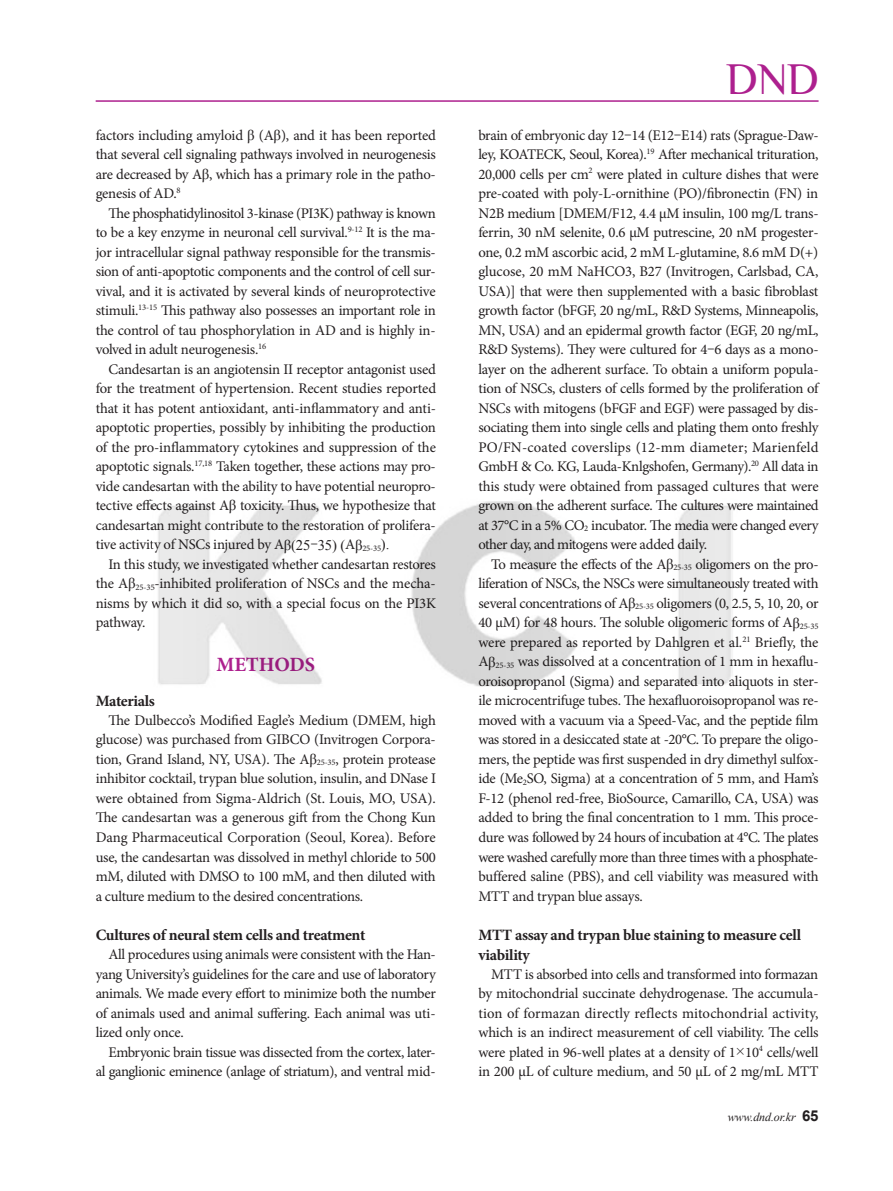
<style>
.page{position:relative;width:893px;height:1191px;background:#fff}
.page>*{position:absolute;margin:0;border:0;box-sizing:border-box;transform-origin:0 0}
.t1{font:45px "Philosopher";color:#ad208e}
.t2{font:700 20.25px "Minion Pro";letter-spacing:-.01em;color:#ad208e}
.t3{font:700 15.75px/19.5px "Minion Pro";letter-spacing:-.02em;color:#231f20}
.t4{font:14.7px/19.5px "Minion Pro";letter-spacing:-.02em;color:#231f20;text-align:justify}
.t5{font:italic 12px "Times New Roman";letter-spacing:-.01em;color:#231f20}
.s1{font-family:"Times New Roman"}
.s2{font-family:"Garamond"}
.s3{font-family:"Arial";font-weight:700;font-style:normal;font-size:15px}
</style>
<div class="page">
<hr style="left:96px;top:100px;width:723px;height:2px;background:#ad208e">
<img style="left:158px;top:501px;width:575px;height:186px">
<p class="t4" style="left:96px;top:125px;width:342px">factors including amyloid <span class="s1">β</span> (A<span class="s1">β</span>), and it has been reported that several cell signaling pathways involved in neurogenesis are decreased by A<span class="s1">β</span>, which has a primary role in the patho&shy;genesis of AD.<sup>8</sup></p>
<p class="t4" style="left:96px;top:203px;width:342px;text-indent:13px">The phosphatidylinositol 3-kinase (PI3K) pathway is known to be a key enzyme in neuronal cell survival.<sup>9-12</sup> It is the ma&shy;jor intracellular signal pathway responsible for the transmis&shy;sion of anti-apoptotic components and the control of cell sur&shy;vival, and it is activated by several kinds of neuroprotective stimuli.<sup>13-15</sup> This pathway also possesses an important role in the control of tau phosphorylation in AD and is highly in&shy;volved in adult neurogenesis.<sup>16</sup></p>
<p class="t4" style="left:96px;top:359px;width:342px;text-indent:13px">Candesartan is an angiotensin II receptor antagonist used for the treatment of hypertension. Recent studies reported that it has potent antioxidant, anti-inflammatory and anti&shy;apoptotic properties, possibly by inhibiting the production of the pro-inflammatory cytokines and suppression of the apoptotic signals.<sup>17,18</sup> Taken together, these actions may pro&shy;vide candesartan with the ability to have potential neuropro&shy;tective effects against A<span class="s1">β</span> toxicity. Thus, we hypothesize that candesartan might contribute to the restoration of prolifera&shy;tive activity of NSCs injured by A<span class="s1">β(25</span>–<span class="s1">35) (</span>A<span class="s1">β</span><sub>25-35</sub><span class="s1">).</span></p>
<p class="t4" style="left:96px;top:554px;width:342px;text-indent:13px">In this study, we investigated whether candesartan restores the A<span class="s1">β</span><sub>25-35</sub>-inhibited proliferation of NSCs and the mecha&shy;nisms by which it did so, with a special focus on the PI3K pathway.</p>
<h2 class="t2" style="left:216px;top:650px;width:100px">METHODS</h2>
<p class="t3" style="left:96px;top:691px;width:61px">Materials</p>
<p class="t4" style="left:96px;top:710px;width:342px;text-indent:13px">The Dulbecco’s Modified Eagle’s Medium (DMEM, high glucose) was purchased from GIBCO (Invitrogen Corpora&shy;tion, Grand Island, NY, USA). The A<span class="s1">β</span><sub>25-35</sub>, protein protease inhibitor cocktail, trypan blue solution, insulin, and DNase I were obtained from Sigma-Aldrich (St. Louis, MO, USA).<br>The candesartan was a generous gift from the Chong Kun Dang Pharmaceutical Corporation (Seoul, Korea). Before use, the candesartan was dissolved in methyl chloride to 500 mM, diluted with DMSO to 100 mM, and then diluted with a culture medium to the desired concentrations.</p>
<p class="t3" style="left:96px;top:925px;width:271px">Cultures of neural stem cells and treatment</p>
<p class="t4" style="left:96px;top:944px;width:342px;text-indent:13px">All procedures using animals were consistent with the Han&shy;yang University’s guidelines for the care and use of laboratory animals. We made every effort to minimize both the number of animals used and animal suffering. Each animal was uti&shy;lized only once.</p>
<p class="t4" style="left:96px;top:1042px;width:342px;text-align:right">Embryonic brain tissue was dissected from the cortex, later&shy;al ganglionic eminence (anlage of striatum), and ventral mid-</p>
<h1 class="t1" style="left:726px;top:55px;width:94px">DND</h1>
<p class="t4" style="left:478px;top:125px;width:342px">brain of embryonic day 12–14 (E12–E14) rats (Sprague-Daw&shy;ley, KOATECK, Seoul, Korea).<sup>19</sup> After mechanical trituration, 20,000 cells per cm<sup>2</sup> were plated in culture dishes that were pre-coated with poly-L-ornithine (PO)/fibronectin (FN) in N2B medium [DMEM/F12, 4.4 μM insulin, 100 mg/L trans&shy;ferrin, 30 nM selenite, 0.6 μM putrescine, 20 nM progester&shy;one, 0.2 mM ascorbic acid, 2 mM L-glutamine, 8.6 mM D(+) glucose, 20 mM NaHCO3, B27 (Invitrogen, Carlsbad, CA, USA)] that were then supplemented with a basic fibroblast growth factor (bFGF, 20 ng/mL, R&amp;D Systems, Minneapolis, MN, USA) and an epidermal growth factor (EGF, 20 ng/mL, R&amp;D Systems). They were cultured for 4–6 days as a mono&shy;layer on the adherent surface. To obtain a uniform popula&shy;tion of NSCs, clusters of cells formed by the proliferation of NSCs with mitogens (bFGF and EGF) were passaged by dis&shy;sociating them into single cells and plating them onto freshly PO/FN-coated coverslips (12-mm diameter; Marienfeld GmbH &amp; Co. KG, Lauda-Knlgshofen, Germany).<sup>20</sup> All data in this study were obtained from passaged cultures that were grown on the adherent surface. The cultures were maintained at 37°C in a 5% CO<sub>2</sub> incubator. The media were changed every other day, and mitogens were added daily.</p>
<p class="t4" style="left:478px;top:554px;width:342px;text-indent:13px">To measure the effects of the A<span class="s1">β</span><sub>25-35</sub> oligomers on the pro&shy;liferation of NSCs, the NSCs were simultaneously treated with several concentrations of A<span class="s1">β</span><sub>25-35</sub> oligomers (0, 2.5, 5, 10, 20, or 40 μM) for 48 hours. The soluble oligomeric forms of A<span class="s1">β</span><sub>25-35 </sub>were prepared as reported by Dahlgren et al.<sup>21</sup> Briefly, the A<span class="s1">β</span><sub>25-35</sub> was dissolved at a concentration of 1 mm in hexaflu&shy;oroisopropanol (Sigma) and separated into aliquots in ster&shy;ile microcentrifuge tubes. The hexafluoroisopropanol was re&shy;moved with a vacuum via a Speed-Vac, and the peptide film was stored in a desiccated state at -20°C. To prepare the oligo&shy;mers, the peptide was first suspended in dry dimethyl sulfox&shy;ide (Me<sub>2</sub>SO, Sigma) at a concentration of 5 mm, and Ham’s F-12 (phenol red-free, BioSource, Camarillo, CA, USA) was added to bring the final concentration to 1 mm. This proce&shy;dure was followed by 24 hours of incubation at 4°C. The plates were washed carefully more than three times with a phosphate&shy;buffered saline (PBS), and cell viability was measured with MTT and trypan blue assays.</p>
<p class="t3" style="left:478px;top:925px;width:324px">MTT assay and trypan blue staining to measure cell viability</p>
<p class="t4" style="left:478px;top:964px;width:342px;text-indent:13px">MTT is absorbed into cells and transformed into formazan by mitochondrial succinate dehydrogenase. The accumula&shy;tion of formazan directly reflects mitochondrial activity, which is an indirect measurement of cell viability. The cells were plated in 96-well plates at a density of 1<span class="s2">×</span>10<sup>4</sup> cells/well in 200 μL of culture medium, and 50 μL of 2 mg/mL MTT</p>
<p class="t5" style="left:728px;top:1108px;width:92px">www.dnd.or.kr <span class="s3">65</span></p>
</div>
